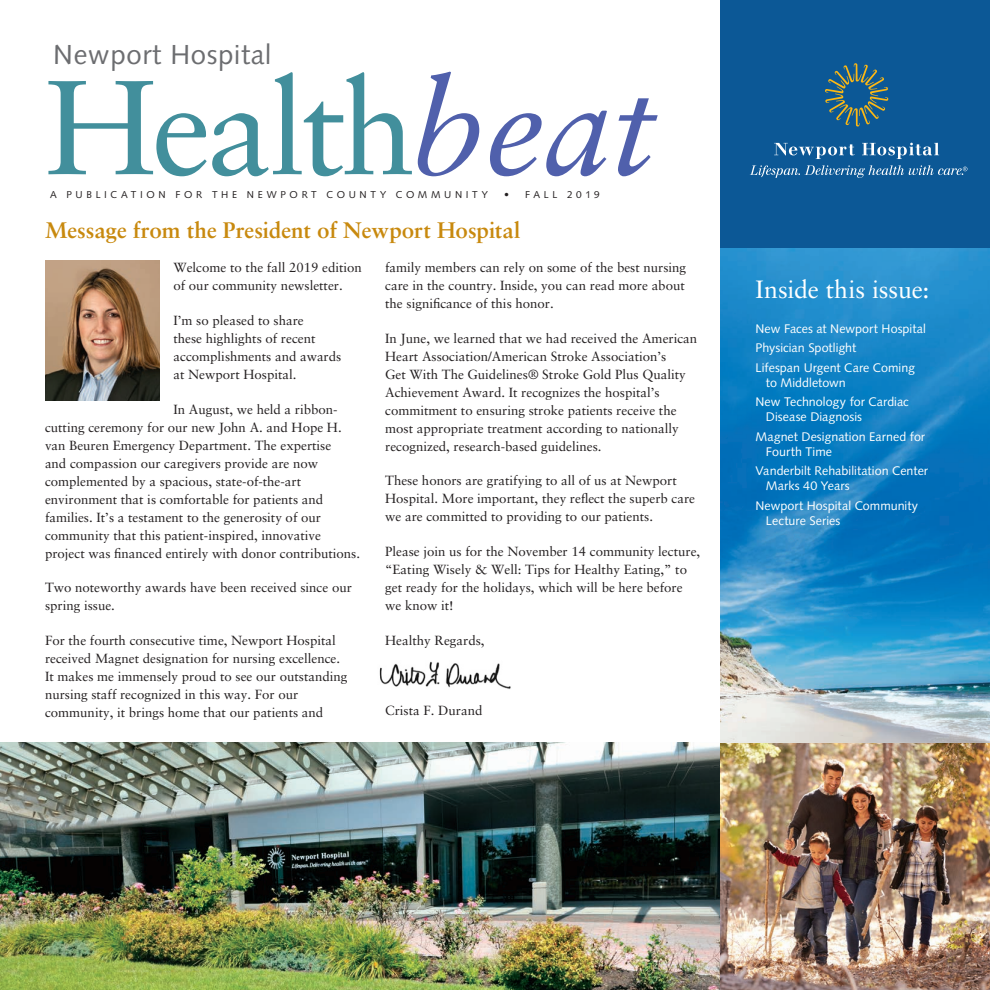
<style>
.page{position:relative;width:990px;height:990px;background:#fff}
.page>*{position:absolute;margin:0;border:0;box-sizing:border-box;transform-origin:0 0}
.t1{font:133.75px "Sabon";letter-spacing:-.035em;color:#428f9c}
.t2{font:27.5px "Syntax";letter-spacing:.025em;color:#6c6d70}
.t3{font:25px "Sabon";letter-spacing:-.005em;color:#fff}
.t4{font:700 22.5px "Sabon";letter-spacing:-.005em;color:#c8890e}
.t5{font:13.25px/18px "Sabon";color:#231f20}
.t6{font:12.5px/15px "Syntax";letter-spacing:.005em;color:#fff}
.t7{font:10px "Syntax";letter-spacing:.365em;color:#231f20}
.s1{font-style:italic;color:#5060ac}
</style>
<div class="page">
<img style="left:720px;top:742px;width:270px;height:248px">
<svg style="left:720px;top:247px;width:270px;height:495px;background:#318fc7"></svg>
<div style="left:720px;top:0;width:270px;height:247px;background:#0c5896"></div>
<svg style="left:825px;top:63px;width:63px;height:64px"></svg>
<svg style="left:774px;top:143px;width:81px;height:16px"></svg>
<svg style="left:862px;top:143px;width:77px;height:16px"></svg>
<svg style="left:750px;top:165px;width:217px;height:13px"></svg>
<img style="left:45px;top:261px;width:115px;height:140px">
<img style="left:379px;top:661px;width:132px;height:28px">
<img style="left:0;top:742px;width:720px;height:248px">
<p class="t2" style="left:53px;top:39px;width:220px">Newport Hospital</p>
<h1 class="t1" style="left:45px;top:48px;width:612px">Health<span class="s1">beat</span></h1>
<p class="t7" style="left:50px;top:188px;width:439px">A PUBLICATION FOR THE NEWPORT COUNTY COMMUNITY</p>
<p class="t7" style="left:504px;top:188px;width:97px">• FALL 2019</p>
<p class="t4" style="left:45px;top:216px;width:477px">Message from the President of Newport Hospital</p>
<p class="t5" style="left:174px;top:258px;width:190px">Welcome to the fall 2019 edition of our community newsletter.</p>
<p class="t5" style="left:174px;top:311px;width:169px">I’m so pleased to share<br>these highlights of recent accomplishments and awards at Newport Hospital.</p>
<p class="t5" style="left:45px;top:400px;width:317px;text-indent:128px">In August, we held a ribbon&shy;cutting ceremony for our new John A. and Hope H. van Beuren Emergency Department. The expertise<br>and compassion our caregivers provide are now complemented by a spacious, state-of-the-art environment that is comfortable for patients and families. It’s a testament to the generosity of our community that this patient-inspired, innovative project was fnanced entirely with donor contributions.</p>
<p class="t5" style="left:45px;top:579px;width:309px">Two noteworthy awards have been received since our spring issue.</p>
<p class="t5" style="left:45px;top:632px;width:304px">For the fourth consecutive time, Newport Hospital received Magnet designation for nursing excellence.<br>It makes me immensely proud to see our outstanding nursing staff recognized in this way. For our community, it brings home that our patients and</p>
<p class="t5" style="left:385px;top:258px;width:303px;text-align:justify">family members can rely on some of the best nursing care in the country. Inside, you can read more about the signifcance of this honor.</p>
<p class="t5" style="left:385px;top:329px;width:314px">In June, we learned that we had received the American Heart Association/American Stroke Association’s<br>Get With The Guidelines® Stroke Gold Plus Quality Achievement Award. It recognizes the hospital’s commitment to ensuring stroke patients receive the most appropriate treatment according to nationally recognized, research-based guidelines.</p>
<p class="t5" style="left:385px;top:472px;width:311px">These honors are gratifying to all of us at Newport<br>Hospital. More important, they refect the superb care we are committed to providing to our patients.</p>
<p class="t5" style="left:385px;top:543px;width:317px">Please join us for the November 14 community lecture, “Eating Wisely &amp; Well: Tips for Healthy Eating,” to get ready for the holidays, which will be here before we know it!</p>
<p class="t5" style="left:385px;top:631px;width:101px">Healthy Regards,</p>
<p class="t5" style="left:385px;top:701px;width:99px">Crista F. Durand</p>
<p class="t3" style="left:756px;top:274px;width:175px">Inside this issue:</p>
<p class="t6" style="left:756px;top:318px;width:172px;line-height:19.5px">New Faces at Newport Hospital<br>Physician Spotlight<br>Lifespan Urgent Care Coming</p>
<p class="t6" style="left:766px;top:375px;width:82px">to Middletown</p>
<p class="t6" style="left:766px;top:394px;width:144px;text-indent:-10px">New Technology for Cardiac<br>Disease Diagnosis</p>
<p class="t6" style="left:766px;top:429px;width:161px;text-indent:-10px">Magnet Designation Earned for<br>Fourth Time</p>
<p class="t6" style="left:766px;top:463px;width:164px;text-indent:-10px">Vanderbilt Rehabilitation Center<br>Marks 40 Years</p>
<p class="t6" style="left:766px;top:498px;width:154px;text-indent:-10px">Newport Hospital Community<br>Lecture Series</p>
</div>
